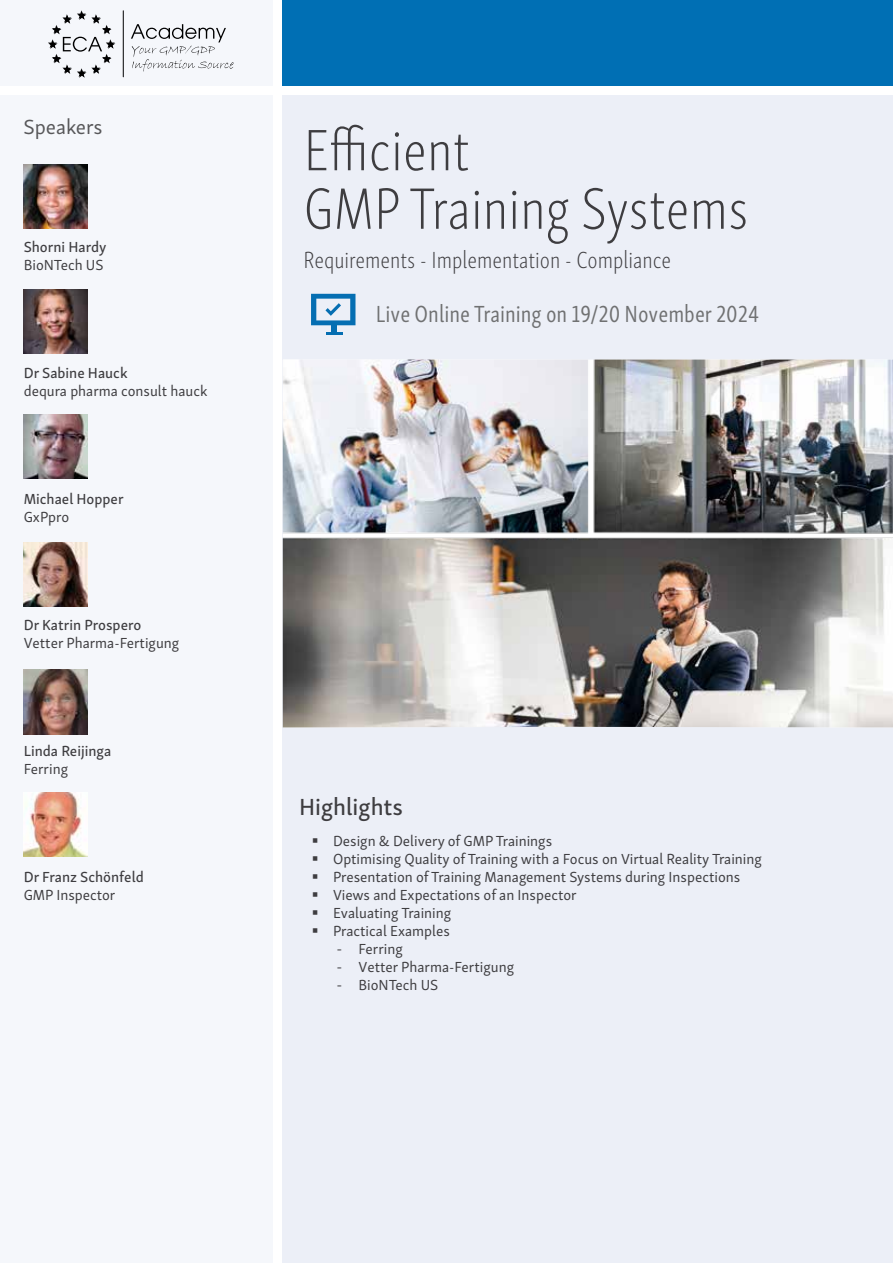
<style>
.page{position:relative;width:893px;height:1263px;background:#fff}
.page>*{position:absolute;margin:0;border:0;box-sizing:border-box;transform-origin:0 0}
.t1{font:60px/58.5px "Skolar Sans Latn Cp El";color:#3e3d40}
.t2{font:24px "Skolar Sans Latn Cp El";color:#3e3d40}
.t3{font:24px "Skolar Sans Latn Cp";color:#707172}
.t4{font:24px "Skolar Sans Latn Me";color:#3e3d40}
.t5{font:21px "Skolar Sans Latn";color:#58585a}
.t6{font:15px/18px "Skolar Sans Latn";color:#3e3d40}
.t7{font:15px "Skolar Sans Latn Me";color:#3e3d40}
.s1{font-family:"Myriad Pro"}
</style>
<div class="page">
<div style="left:283px;top:96px;width:610px;height:1167px;background:#eceff7"></div>
<div style="left:283px;top:0;width:610px;height:85px;background:#006fb4"></div>
<img style="left:283px;top:360px;width:610px;height:367px">
<div style="left:0;top:96px;width:272px;height:1167px;background:#f5f7fb"></div>
<img style="left:24px;top:164px;width:63px;height:65px">
<img style="left:24px;top:289px;width:63px;height:65px">
<img style="left:24px;top:414px;width:63px;height:65px">
<img style="left:24px;top:542px;width:63px;height:65px">
<img style="left:24px;top:669px;width:63px;height:65px">
<img style="left:24px;top:792px;width:63px;height:65px">
<div style="left:0;top:0;width:272px;height:85px;background:#f5f7fb"></div>
<div style="left:331px;top:325px;width:6px;height:7px;background:#056eb2"></div>
<hr style="left:326px;top:332px;width:16px;height:3px;background:#056eb2">
<svg style="left:311px;top:294px;width:44px;height:31px"></svg>
<hr style="left:123px;top:11px;width:1px;height:66px;background:#000">
<svg style="left:131px;top:24px;width:103px;height:48px"></svg>
<svg style="left:48px;top:10px;width:67px;height:68px"></svg>
<h3 class="t5" style="left:23px;top:111px;width:81px">Speakers</h3>
<p class="t7" style="left:24px;top:235px;width:84px">Shorni Hardy</p>
<p class="t6" style="left:24px;top:255px;width:81px">BioNTech US</p>
<p class="t7" style="left:24px;top:361px;width:105px">Dr Sabine Hauck</p>
<p class="t6" style="left:24px;top:381px;width:185px">dequra pharma consult hauck</p>
<p class="t7" style="left:24px;top:487px;width:101px">Michael Hopper</p>
<p class="t6" style="left:24px;top:507px;width:47px">GxPpro</p>
<p class="t7" style="left:24px;top:613px;width:119px">Dr Katrin Prospero</p>
<p class="t6" style="left:24px;top:633px;width:157px">Vetter Pharma-Fertigung</p>
<p class="t7" style="left:24px;top:739px;width:89px">Linda Reijinga</p>
<p class="t6" style="left:24px;top:759px;width:46px">Ferring</p>
<p class="t7" style="left:24px;top:865px;width:122px">Dr Franz Schönfeld</p>
<p class="t6" style="left:24px;top:885px;width:93px">GMP Inspector</p>
<h1 class="t1" style="left:303px;top:118px;width:446px">Efficient<br>GMP Training Systems</h1>
<h2 class="t2" style="left:303px;top:243px;width:369px">Requirements - Implementation - Compliance</h2>
<h2 class="t3" style="left:376px;top:296px;width:385px">Live Online Training on 19/20 November 2024</h2>
<h2 class="t4" style="left:299px;top:788px;width:106px">Highlights</h2>
<p class="t6" style="left:333px;top:831px;width:430px">Design &amp; Delivery of GMP Trainings<br>Optimising Quality of Training with a Focus on Virtual Reality Training Presentation of Training Management Systems during Inspections Views and Expectations of an Inspector<br>Evaluating Training<br>Practical Examples</p>
<p class="t6" style="left:337px;top:939px;width:67px"><span class="s1">-</span> Ferring</p>
<p class="t6" style="left:337px;top:957px;width:178px"><span class="s1">-</span> Vetter Pharma-Fertigung</p>
<p class="t6" style="left:337px;top:975px;width:103px"><span class="s1">-</span> BioNTech US</p>
</div>
